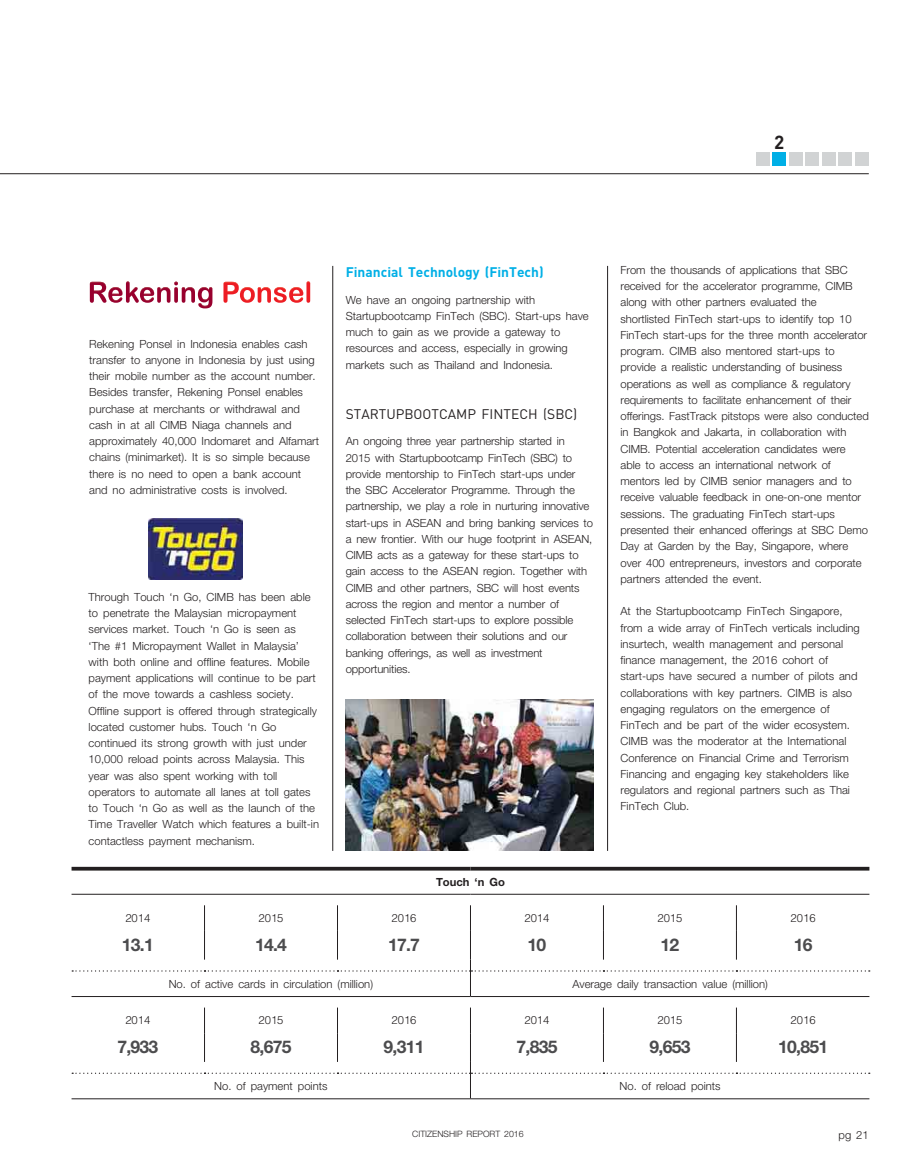
<style>
.page{position:relative;width:922px;height:1170px;background:#fff}
.page>*{position:absolute;margin:0;border:0;box-sizing:border-box;transform-origin:0 0}
.t1{font:700 18.75px "DIN";color:#231f20}
.t2{font:700 17.5px "Helvetica Neue LT Std";letter-spacing:-.04em;color:#4c4c4e}
.t3{font:700 13.75px "DIN";color:#00afe6}
.t4{font:13.75px "DIN";color:#231f20}
.t5{font:300 11.25px/16.2px "Helvetica Neue LT Std";color:#231f20}
.t6{font:300 11.25px "Helvetica";color:#231f20}
.t7{font:700 11.25px "Helvetica Neue LT Std";color:#231f20}
.t8{font:300 8.75px "Helvetica Neue LT Std";color:#231f20}
</style>
<div class="page">
<hr style="left:0;top:173px;width:868px;height:1px;background:#231f20">
<div style="left:772px;top:152px;width:14px;height:14px;background:#00afe6"></div>
<div style="left:838px;top:152px;width:14px;height:14px;background:#d1d3d4"></div>
<div style="left:805px;top:152px;width:14px;height:14px;background:#d1d3d4"></div>
<div style="left:755px;top:152px;width:14px;height:14px;background:#d1d3d4"></div>
<div style="left:821px;top:152px;width:14px;height:14px;background:#d1d3d4"></div>
<div style="left:788px;top:152px;width:14px;height:14px;background:#d1d3d4"></div>
<div style="left:854px;top:152px;width:14px;height:14px;background:#d1d3d4"></div>
<hr style="left:607px;top:266px;width:1px;height:584px;background:#231f20">
<hr style="left:332px;top:266px;width:1px;height:584px;background:#231f20">
<img style="left:149px;top:518px;width:93px;height:61px">
<img style="left:345px;top:699px;width:249px;height:151px">
<svg style="left:90px;top:281px;width:122px;height:27px"></svg>
<svg style="left:223px;top:281px;width:87px;height:22px"></svg>
<svg style="left:71px;top:866px;width:399px;height:4px;background:#514d4e"></svg>
<svg style="left:470px;top:866px;width:399px;height:4px;background:#514d4e"></svg>
<hr style="left:71px;top:893px;width:399px;height:1px;background:#231f20">
<hr style="left:470px;top:893px;width:399px;height:1px;background:#231f20">
<hr style="left:71px;top:996px;width:399px;height:1px;background:#231f20">
<hr style="left:470px;top:996px;width:399px;height:1px;background:#231f20">
<svg style="left:72px;top:1007px;width:797px;height:91px"></svg>
<hr style="left:71px;top:1098px;width:399px;height:1px;background:#231f20">
<hr style="left:470px;top:1098px;width:399px;height:1px;background:#231f20">
<svg style="left:72px;top:905px;width:797px;height:91px"></svg>
<h1 class="t1" style="left:774px;top:135px;width:12px">2</h1>
<p class="t5" style="left:89px;top:337px;width:231px">Rekening Ponsel in Indonesia enables cash transfer to anyone in Indonesia by just using their mobile number as the account number.<br>Besides transfer, Rekening Ponsel enables purchase at merchants or withdrawal and cash in at all CIMB Niaga channels and approximately 40,000 Indomaret and Alfamart chains (minimarket). It is so simple because there is no need to open a bank account and no administrative costs is involved.</p>
<p class="t5" style="left:89px;top:590px;width:232px">Through Touch ‘n Go, CIMB has been able to penetrate the Malaysian micropayment services market. Touch ‘n Go is seen as ‘The #1 Micropayment Wallet in Malaysia’ with both online and offline features. Mobile payment applications will continue to be part of the move towards a cashless society.<br>Offline support is offered through strategically located customer hubs. Touch ‘n Go continued its strong growth with just under 10,000 reload points across Malaysia. This year was also spent working with toll operators to automate all lanes at toll gates to Touch ‘n Go as well as the launch of the Time Traveller Watch which features a built-in contactless payment mechanism.</p>
<p class="t3" style="left:345px;top:267px;width:199px">Financial Technology (FinTech)</p>
<p class="t5" style="left:345px;top:293px;width:244px">We have an ongoing partnership with Startupbootcamp FinTech (SBC). Start-ups have much to gain as we provide a gateway to resources and access, especially in growing markets such as Thailand and Indonesia.</p>
<p class="t4" style="left:345px;top:409px;width:233px">STARTUPBOOTCAMP FINTECH (SBC)</p>
<p class="t5" style="left:345px;top:434px;width:249px">An ongoing three year partnership started in<br>2015 with Startupbootcamp FinTech (SBC) to provide mentorship to FinTech start-ups under the SBC Accelerator Programme. Through the partnership, we play a role in nurturing innovative start-ups in ASEAN and bring banking services to a new frontier. With our huge footprint in ASEAN, CIMB acts as a gateway for these start-ups to gain access to the ASEAN region. Together with CIMB and other partners, SBC will host events across the region and mentor a number of selected FinTech start-ups to explore possible collaboration between their solutions and our banking offerings, as well as investment opportunities.</p>
<p class="t7" style="left:436px;top:877px;width:70px">Touch ‘n Go</p>
<p class="t5" style="left:620px;top:263px;width:250px">From the thousands of applications that SBC received for the accelerator programme, CIMB along with other partners evaluated the<br>shortlisted FinTech start-ups to identify top 10<br>FinTech start-ups for the three month accelerator program. CIMB also mentored start-ups to provide a realistic understanding of business operations as well as compliance &amp; regulatory requirements to facilitate enhancement of their offerings. FastTrack pitstops were also conducted in Bangkok and Jakarta, in collaboration with CIMB. Potential acceleration candidates were<br>able to access an international network of mentors led by CIMB senior managers and to receive valuable feedback in one-on-one mentor sessions. The graduating FinTech start-ups presented their enhanced offerings at SBC Demo Day at Garden by the Bay, Singapore, where over 400 entrepreneurs, investors and corporate partners attended the event.</p>
<p class="t5" style="left:620px;top:604px;width:241px">At the Startupbootcamp FinTech Singapore, from a wide array of FinTech verticals including insurtech, wealth management and personal finance management, the 2016 cohort of start-ups have secured a number of pilots and collaborations with key partners. CIMB is also engaging regulators on the emergence of FinTech and be part of the wider ecosystem.<br>CIMB was the moderator at the International Conference on Financial Crime and Terrorism Financing and engaging key stakeholders like regulators and regional partners such as Thai FinTech Club.</p>
<p class="t6" style="left:125px;top:913px;width:27px">2014</p>
<p class="t6" style="left:258px;top:913px;width:27px">2015</p>
<p class="t6" style="left:391px;top:913px;width:27px">2016</p>
<p class="t6" style="left:524px;top:913px;width:27px">2014</p>
<p class="t6" style="left:657px;top:913px;width:27px">2015</p>
<p class="t6" style="left:790px;top:913px;width:27px">2016</p>
<h2 class="t2" style="left:122px;top:938px;width:33px">13.1</h2>
<h2 class="t2" style="left:255px;top:938px;width:33px">14.4</h2>
<h2 class="t2" style="left:388px;top:938px;width:33px">17.7</h2>
<h2 class="t2" style="left:527px;top:938px;width:20px">10</h2>
<h2 class="t2" style="left:660px;top:938px;width:20px">12</h2>
<h2 class="t2" style="left:793px;top:938px;width:20px">16</h2>
<p class="t5" style="left:169px;top:976px;width:206px">No. of active cards in circulation (million)</p>
<p class="t5" style="left:572px;top:976px;width:197px">Average daily transaction value (million)</p>
<p class="t6" style="left:125px;top:1016px;width:27px">2014</p>
<p class="t6" style="left:258px;top:1016px;width:27px">2015</p>
<p class="t6" style="left:391px;top:1016px;width:27px">2016</p>
<p class="t6" style="left:524px;top:1016px;width:27px">2014</p>
<p class="t6" style="left:657px;top:1016px;width:27px">2015</p>
<p class="t6" style="left:790px;top:1016px;width:27px">2016</p>
<h2 class="t2" style="left:117px;top:1040px;width:42px">7,933</h2>
<h2 class="t2" style="left:250px;top:1040px;width:42px">8,675</h2>
<h2 class="t2" style="left:383px;top:1040px;width:42px">9,311</h2>
<h2 class="t2" style="left:516px;top:1040px;width:42px">7,835</h2>
<h2 class="t2" style="left:649px;top:1040px;width:42px">9,653</h2>
<h2 class="t2" style="left:777px;top:1040px;width:52px">10,851</h2>
<p class="t5" style="left:214px;top:1079px;width:115px">No. of payment points</p>
<p class="t5" style="left:619px;top:1079px;width:103px">No. of reload points</p>
<p class="t8" style="left:412px;top:1130px;width:113px">CITIZENSHIP REPORT 2016</p>
<p class="t5" style="left:838px;top:1128px;width:32px">pg 21</p>
</div>
